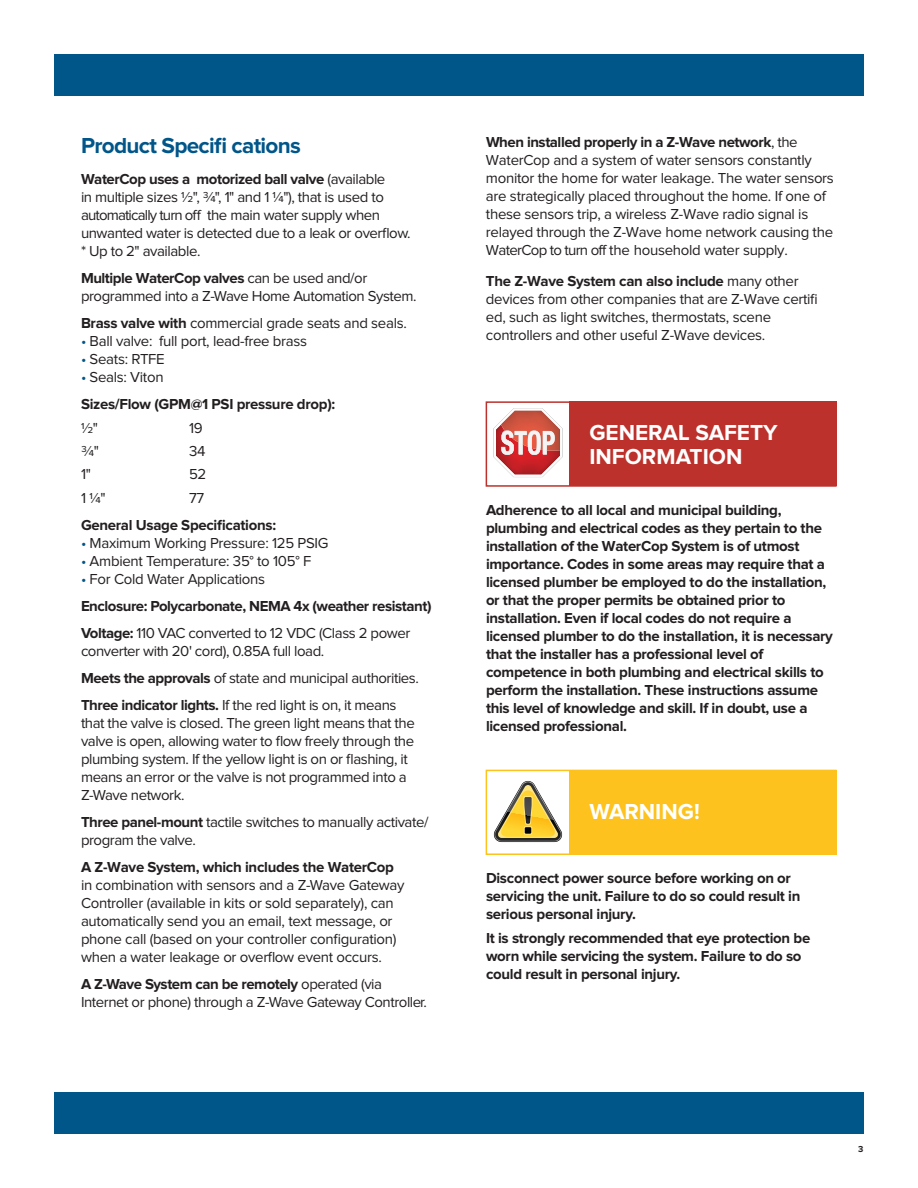
<style>
.page{position:relative;width:918px;height:1188px;background:#fff}
.page>*{position:absolute;margin:0;border:0;box-sizing:border-box;transform-origin:0 0}
.t1{font:700 22.5px/24px "Proxima Nova";color:#fff}
.t2{font:700 22.5px "Proxima Nova";letter-spacing:-.03em;color:#005589}
.t3{font:15px/18px "Proxima Nova";letter-spacing:-.02em;color:#231f20}
.t4{font:700 15px/18px "Proxima Nova";letter-spacing:-.02em;color:#231f20}
.t5{font:700 9px "Proxima Nova";color:#231f20}
.s1{font-weight:700}
.s2{color:#005589}
.s3{font-weight:400;color:#005589}
.s4{font-weight:400}
</style>
<div class="page">
<div style="left:54px;top:54px;width:810px;height:41px;background:#005589"></div>
<div style="left:54px;top:1092px;width:810px;height:42px;background:#005589"></div>
<div style="left:486px;top:401px;width:351px;height:86px;border:2px solid #bc312b"></div>
<svg style="left:494px;top:408px;width:68px;height:69px"></svg>
<div style="left:569px;top:402px;width:268px;height:84px;background:#bc312b"></div>
<div style="left:486px;top:770px;width:351px;height:85px;border:2px solid #fdc21d"></div>
<svg style="left:494px;top:781px;width:68px;height:61px"></svg>
<svg style="left:524px;top:826px;width:8px;height:9px"></svg>
<div style="left:525px;top:827px;width:6px;height:7px;background:#020303"></div>
<div style="left:569px;top:770px;width:268px;height:84px;background:#fdc21d"></div>
<h1 class="t2" style="left:81px;top:138px;width:222px">Product Specifi cations</h1>
<p class="t3" style="left:81px;top:172px;width:331px"><span class="s1">WaterCop uses a motorized ball valve</span> (available<br>in multiple sizes ½", ¾", 1" and 1 ¼"), that is used to automatically turn off the main water supply when unwanted water is detected due to a leak or overfl ow. * Up to 2" available.</p>
<p class="t3" style="left:81px;top:271px;width:337px"><span class="s1">Multiple WaterCop valves</span> can be used and/or programmed into a Z-Wave Home Automation System.</p>
<p class="t3" style="left:81px;top:316px;width:327px"><span class="s1">Brass valve with</span> commercial grade seats and seals.</p>
<p class="t3" style="left:81px;top:334px;width:228px"><span class="s2">•</span> Ball valve: full port, lead-free brass</p>
<p class="t3" style="left:81px;top:352px;width:85px"><span class="s2">•</span> Seats: RTFE</p>
<p class="t4" style="left:81px;top:366px;width:256px;line-height:27px"><span class="s3">•</span> <span class="s4">Seals: Viton<br></span>Sizes/Flow (GPM@1 PSI pressure drop):</p>
<p class="t3" style="left:81px;top:421px;width:18px">½"</p>
<p class="t3" style="left:189px;top:421px;width:15px">19</p>
<p class="t3" style="left:81px;top:444px;width:20px">¾"</p>
<p class="t3" style="left:189px;top:444px;width:18px">34</p>
<p class="t3" style="left:81px;top:467px;width:11px">1"</p>
<p class="t3" style="left:189px;top:467px;width:19px">52</p>
<p class="t3" style="left:81px;top:491px;width:26px">1 ¼"</p>
<p class="t3" style="left:189px;top:491px;width:17px">77</p>
<p class="t4" style="left:81px;top:518px;width:197px">General Usage Specifications:</p>
<p class="t3" style="left:81px;top:536px;width:249px"><span class="s2">•</span> Maximum Working Pressure: 125 PSIG</p>
<p class="t3" style="left:81px;top:554px;width:232px"><span class="s2">•</span> Ambient Temperature: 35° to 105° F</p>
<p class="t3" style="left:81px;top:567px;width:352px;line-height:27px"><span class="s2">•</span> For Cold Water Applications<br><span class="s1">Enclosure: Polycarbonate, NEMA 4x (weather resistant)<br>Voltage:</span> 110 VAC converted to 12 VDC (Class 2 power</p>
<p class="t3" style="left:81px;top:639px;width:339px;line-height:27px">converter with 20' cord), 0.85A full load.<br><span class="s1">Meets the approvals</span> of state and municipal authorities.<br><span class="s1">Three indicator lights.</span> If the red light is on, it means</p>
<p class="t3" style="left:81px;top:716px;width:335px">that the valve is closed. The green light means that the valve is open, allowing water to flow freely through the plumbing system. If the yellow light is on or flashing, it means an error or the valve is not programmed into a Z-Wave network.</p>
<p class="t3" style="left:81px;top:815px;width:349px"><span class="s1">Three panel-mount</span> tactile switches to manually activate/ program the valve.</p>
<p class="t4" style="left:81px;top:860px;width:314px">A Z-Wave System, which includes the WaterCop</p>
<p class="t3" style="left:81px;top:878px;width:325px">in combination with sensors and a Z-Wave Gateway Controller (available in kits or sold separately), can automatically send you an email, text message, or phone call (based on your controller confi guration) when a water leakage or overflow event occurs.</p>
<p class="t3" style="left:81px;top:977px;width:348px"><span class="s1">A Z-Wave System can be remotely</span> operated (via<br>Internet or phone) through a Z-Wave Gateway Controller.</p>
<p class="t3" style="left:486px;top:135px;width:349px"><span class="s1">When installed properly in a Z-Wave network</span>, the WaterCop and a system of water sensors constantly monitor the home for water leakage. The water sensors are strategically placed throughout the home. If one of these sensors trip, a wireless Z-Wave radio signal is relayed through the Z-Wave home network causing the WaterCop to turn off the household water supply.</p>
<p class="t3" style="left:486px;top:274px;width:333px"><span class="s1">The Z-Wave System can also include</span> many other devices from other companies that are Z-Wave certifi ed, such as light switches, thermostats, scene controllers and other useful Z-Wave devices.</p>
<h1 class="t1" style="left:589px;top:423px;width:190px">GENERAL SAFETY<br>INFORMATION</h1>
<p class="t4" style="left:486px;top:503px;width:349px">Adherence to all local and municipal building, plumbing and electrical codes as they pertain to the installation of the WaterCop System is of utmost importance. Codes in some areas may require that a licensed plumber be employed to do the installation, or that the proper permits be obtained prior to installation. Even if local codes do not require a licensed plumber to do the installation, it is necessary that the installer has a professional level of competence in both plumbing and electrical skills to perform the installation. These instructions assume this level of knowledge and skill. If in doubt, use a licensed professional.</p>
<h1 class="t1" style="left:589px;top:802px;width:112px">WARNING!</h1>
<p class="t4" style="left:486px;top:871px;width:316px">Disconnect power source before working on or servicing the unit. Failure to do so could result in serious personal injury.</p>
<p class="t4" style="left:486px;top:931px;width:326px">It is strongly recommended that eye protection be worn while servicing the system. Failure to do so could result in personal injury.</p>
<p class="t5" style="left:858px;top:1146px;width:7px">3</p>
</div>
